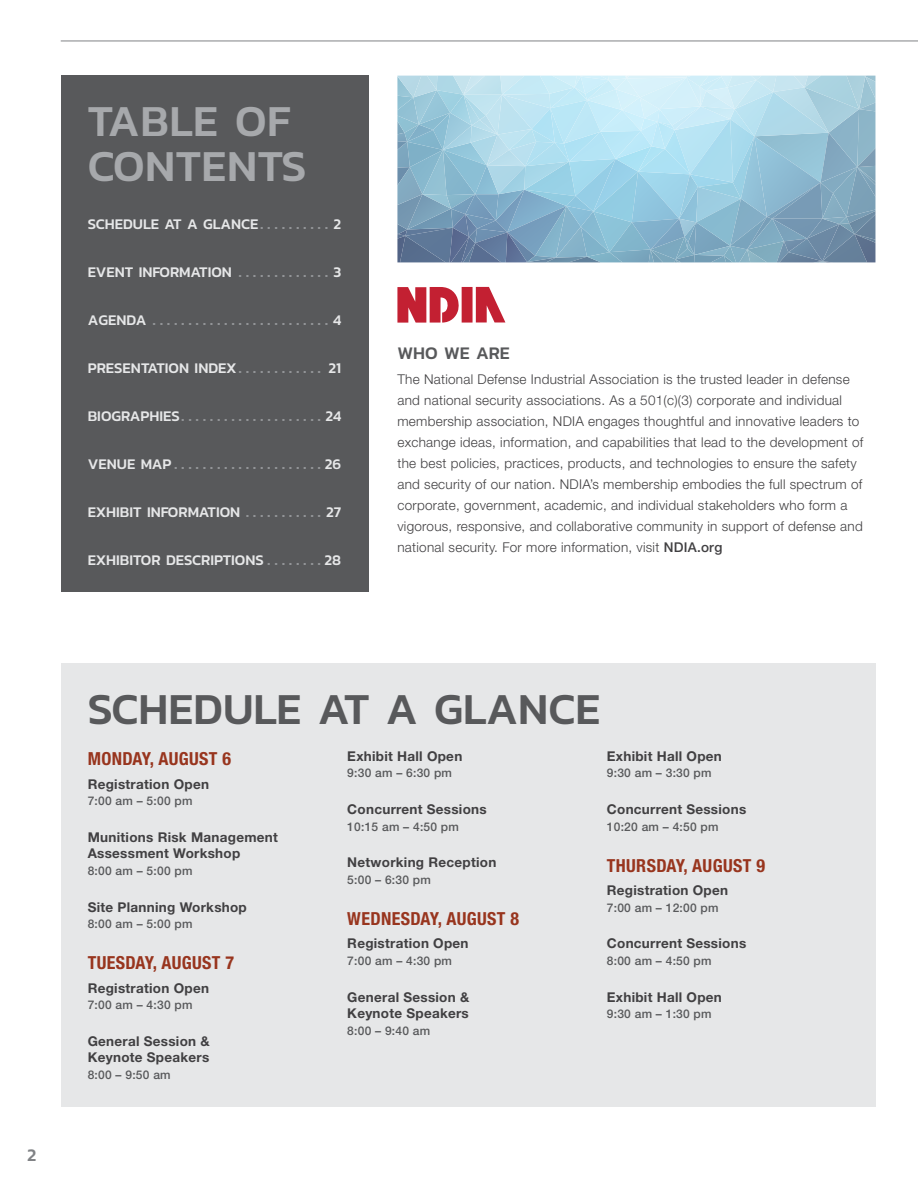
<style>
.page{position:relative;width:918px;height:1188px;background:#fff}
.page>*{position:absolute;margin:0;border:0;box-sizing:border-box;transform-origin:0 0}
.t1{font:500 45px "Kanit";color:#58595b}
.t2{font:500 45px/45px "Kanit";letter-spacing:.01em;color:#a7a9ac}
.t3{font:700 condensed 18px "Helvetica Neue LT Std";letter-spacing:.02em;color:#98351e}
.t4{font:500 18px "Kanit";letter-spacing:-.01em;color:#58595b}
.t5{font:500 18px "Kanit";color:#808285}
.t6{font:500 15px "Kanit";color:#e6e7e8}
.t7{font:500 15px "Helvetica Neue LT Std";color:#939598}
.t8{font:300 13.5px/21px "Helvetica Neue LT Std";letter-spacing:.02em;color:#414042}
.t9{font:700 13.5px/16.5px "Helvetica Neue LT Std";letter-spacing:.02em;color:#414042}
.t10{font:500 12px "Helvetica Neue LT Std";letter-spacing:.02em;color:#58595b}
.s1{font-family:"Helvetica Neue LT Std";color:#939598}
.s2{font-family:"Kanit";color:#e6e7e8}
.s3{font-weight:500}
</style>
<div class="page">
<hr style="left:61px;top:41px;width:857px;height:1px;background:#808285">
<div style="left:61px;top:663px;width:814px;height:444px;background:#e6e7e8"></div>
<svg style="left:397px;top:76px;width:478px;height:187px;background:#9bc4d7"></svg>
<div style="left:462px;top:287px;width:11px;height:36px;background:#c32032"></div>
<svg style="left:476px;top:287px;width:29px;height:35px"></svg>
<svg style="left:397px;top:287px;width:62px;height:36px"></svg>
<div style="left:61px;top:76px;width:308px;height:516px;background:#58595b"></div>
<h2 class="t5" style="left:27px;top:1141px;width:11px">2</h2>
<h1 class="t2" style="left:88px;top:98px;width:220px">TABLE OF<br>CONTENTS</h1>
<p class="t6" style="left:88px;top:213px;width:255px">SCHEDULE AT A GLANCE<span class="s1">. . . . . . . . . .</span> 2</p>
<p class="t6" style="left:88px;top:261px;width:255px">EVENT INFORMATION <span class="s1">.............</span> 3</p>
<p class="t7" style="left:88px;top:311px;width:255px"><span class="s2">AGENDA</span> .........................<span class="s2">4</span></p>
<p class="t6" style="left:88px;top:357px;width:255px">PRESENTATION INDEX<span class="s1">. . . . . . . . . . . .</span> 21</p>
<p class="t7" style="left:88px;top:407px;width:255px"><span class="s2">BIOGRAPHIES</span>....................<span class="s2">24</span></p>
<p class="t7" style="left:88px;top:455px;width:255px"><span class="s2">VENUE MAP</span>.....................<span class="s2">26</span></p>
<p class="t6" style="left:88px;top:501px;width:255px">EXHIBIT INFORMATION <span class="s1">. . . . . . . . . . .</span> 27</p>
<p class="t6" style="left:88px;top:549px;width:255px">EXHIBITOR DESCRIPTIONS <span class="s1">. . . . . . . .</span> 28</p>
<h2 class="t4" style="left:397px;top:339px;width:114px">WHO WE ARE</h2>
<p class="t8" style="left:397px;top:368px;width:467px">The National Defense Industrial Association is the trusted leader in defense and national security associations. As a 501(c)(3) corporate and individual membership association, NDIA engages thoughtful and innovative leaders to exchange ideas, information, and capabilities that lead to the development of the best policies, practices, products, and technologies to ensure the safety and security of our nation. NDIA’s membership embodies the full spectrum of corporate, government, academic, and individual stakeholders who form a vigorous, responsive, and collaborative community in support of defense and national security. For more information, visit <span class="s3">NDIA.org</span></p>
<h1 class="t1" style="left:88px;top:675px;width:514px">SCHEDULE AT A GLANCE</h1>
<h2 class="t3" style="left:88px;top:748px;width:145px">MONDAY, AUGUST 6</h2>
<p class="t9" style="left:88px;top:775px;width:123px">Registration Open</p>
<p class="t10" style="left:88px;top:794px;width:106px">7:00 am – 5:00 pm</p>
<p class="t9" style="left:88px;top:829px;width:192px">Munitions Risk Management<br>Assessment Workshop</p>
<p class="t10" style="left:88px;top:864px;width:106px">8:00 am – 5:00 pm</p>
<p class="t9" style="left:88px;top:898px;width:161px">Site Planning Workshop</p>
<p class="t10" style="left:88px;top:917px;width:106px">8:00 am – 5:00 pm</p>
<h2 class="t3" style="left:88px;top:952px;width:148px">TUESDAY, AUGUST 7</h2>
<p class="t9" style="left:88px;top:979px;width:123px">Registration Open</p>
<p class="t10" style="left:88px;top:998px;width:106px">7:00 am – 4:30 pm</p>
<p class="t9" style="left:88px;top:1033px;width:124px">General Session &amp;<br>Keynote Speakers</p>
<p class="t10" style="left:88px;top:1068px;width:84px">8:00 – 9:50 am</p>
<p class="t9" style="left:347px;top:748px;width:117px">Exhibit Hall Open</p>
<p class="t10" style="left:347px;top:766px;width:106px">9:30 am – 6:30 pm</p>
<p class="t9" style="left:347px;top:801px;width:141px">Concurrent Sessions</p>
<p class="t10" style="left:347px;top:819px;width:113px">10:15 am – 4:50 pm</p>
<p class="t9" style="left:347px;top:854px;width:151px">Networking Reception</p>
<p class="t10" style="left:347px;top:873px;width:85px">5:00 – 6:30 pm</p>
<h2 class="t3" style="left:347px;top:908px;width:173px">WEDNESDAY, AUGUST 8</h2>
<p class="t9" style="left:347px;top:935px;width:123px">Registration Open</p>
<p class="t10" style="left:347px;top:954px;width:106px">7:00 am – 4:30 pm</p>
<p class="t9" style="left:347px;top:988px;width:124px">General Session &amp;<br>Keynote Speakers</p>
<p class="t10" style="left:347px;top:1023px;width:84px">8:00 – 9:40 am</p>
<p class="t9" style="left:607px;top:748px;width:117px">Exhibit Hall Open</p>
<p class="t10" style="left:607px;top:766px;width:106px">9:30 am – 3:30 pm</p>
<p class="t9" style="left:607px;top:801px;width:141px">Concurrent Sessions</p>
<p class="t10" style="left:607px;top:819px;width:113px">10:20 am – 4:50 pm</p>
<h2 class="t3" style="left:607px;top:855px;width:160px">THURSDAY, AUGUST 9</h2>
<p class="t9" style="left:607px;top:882px;width:123px">Registration Open</p>
<p class="t10" style="left:607px;top:900px;width:113px">7:00 am – 12:00 pm</p>
<p class="t9" style="left:607px;top:935px;width:141px">Concurrent Sessions</p>
<p class="t10" style="left:607px;top:954px;width:106px">8:00 am – 4:50 pm</p>
<p class="t9" style="left:607px;top:988px;width:117px">Exhibit Hall Open</p>
<p class="t10" style="left:607px;top:1007px;width:106px">9:30 am – 1:30 pm</p>
</div>
